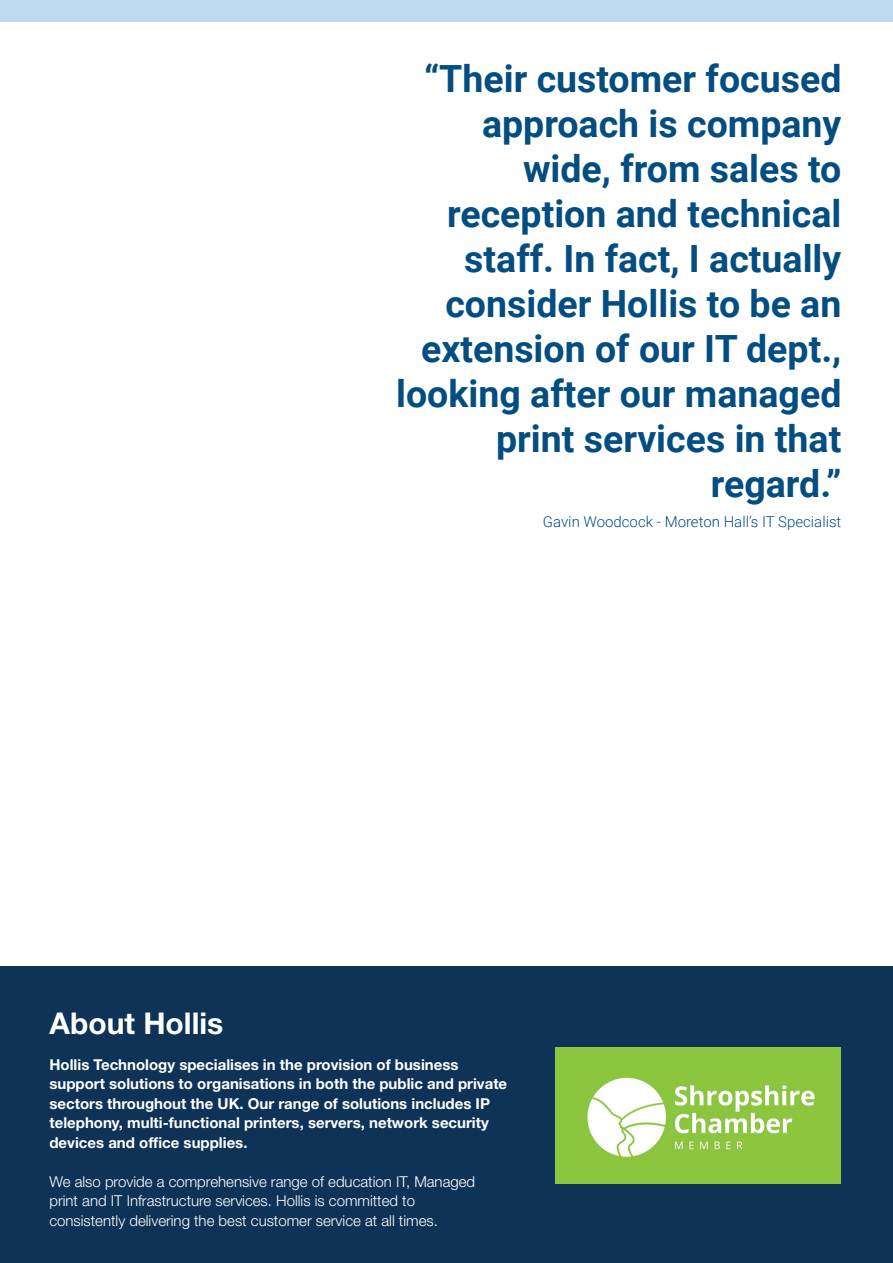
<style>
.page{position:relative;width:893px;height:1263px;background:#fff}
.page>*{position:absolute;margin:0;border:0;box-sizing:border-box;transform-origin:0 0}
.t1{font:700 37.5px/45px "Roboto";color:#034d81;text-align:right}
.t2{font:700 30px "Helvetica Neue LT Std";color:#fff}
.t3{font:700 15px/19.5px "Helvetica Neue LT Std";color:#fff}
.t4{font:300 15px/19.5px "Helvetica Neue LT Std";color:#fff}
.t5{font:300 15px "Roboto";color:#034d81}
</style>
<div class="page">
<div style="left:0;top:967px;width:893px;height:296px;background:#0e3356"></div>
<div style="left:0;top:0;width:893px;height:21px;background:#bfd9ee"></div>
<div style="left:555px;top:1047px;width:286px;height:137px;background:#8bc63f"></div>
<img style="left:587px;top:1077px;width:228px;height:80px">
<h1 class="t1" style="left:396px;top:55px;width:447px">“Their customer focused approach is company wide, from sales to reception and technical staff. In fact, I actually consider Hollis to be an extension of our IT dept., looking after our managed print services in that regard.”</h1>
<p class="t5" style="left:543px;top:511px;width:300px">Gavin Woodcock - Moreton Hall’s IT Specialist</p>
<h2 class="t2" style="left:49px;top:1005px;width:175px">About Hollis</h2>
<p class="t3" style="left:49px;top:1054px;width:459px">Hollis Technology specialises in the provision of business support solutions to organisations in both the public and private sectors throughout the UK. Our range of solutions includes IP telephony, multi-functional printers, servers, network security devices and office supplies.</p>
<p class="t4" style="left:49px;top:1171px;width:427px">We also provide a comprehensive range of education IT, Managed print and IT Infrastructure services. Hollis is committed to consistently delivering the best customer service at all times.</p>
</div>
